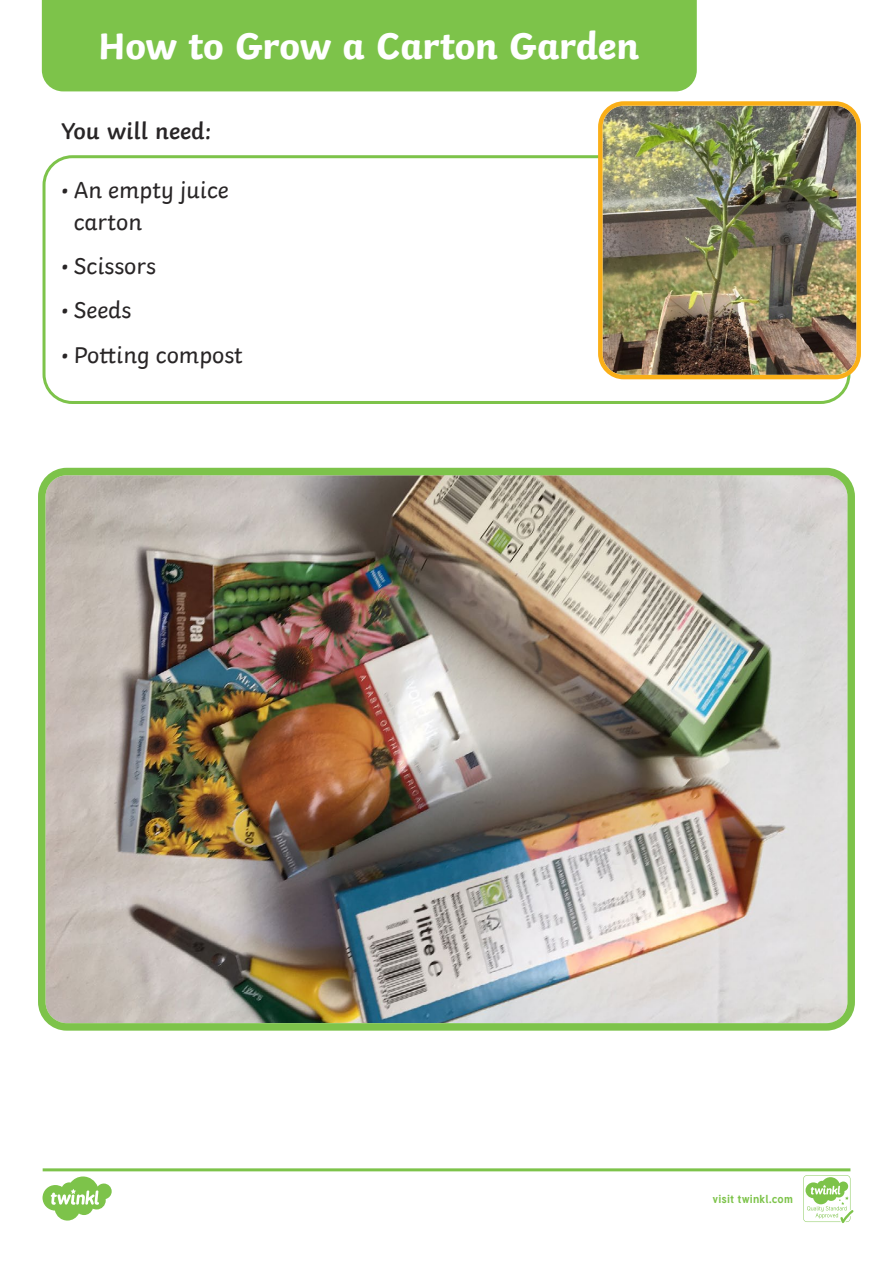
<style>
.page{position:relative;width:893px;height:1263px;background:#fff}
.page>*{position:absolute;margin:0;border:0;box-sizing:border-box;transform-origin:0 0}
.Heading_1{font:700 39px "Twinkl";letter-spacing:-.005em;color:#fff}
.t1{font:24px/31.5px "Twinkl";color:#282526}
.Heading_3{font:600 24px "Twinkl";color:#282526}
.t2{font:700 11.4px "Tuffy";letter-spacing:.015em;color:#7dc34a}
</style>
<div class="page">
<div style="left:42px;top:0;width:655px;height:91px;background:#7dc34a"></div>
<div style="left:43px;top:155px;width:807px;height:249px;border:3px solid #7dc34a;border-radius:28px"></div>
<img style="left:603px;top:106px;width:253px;height:268px">
<div style="left:598px;top:101px;width:263px;height:278px;border:4px solid #faaf18;border-radius:24px"></div>
<img style="left:47px;top:477px;width:799px;height:545px">
<div style="left:38px;top:468px;width:817px;height:563px;border:8px solid #7dc34a;border-radius:25px"></div>
<svg style="left:43px;top:1168px;width:810px;height:55px"></svg>
<p class="Heading_1" style="left:98px;top:13px;width:542px">How to Grow a Carton Garden</p>
<p class="Heading_3" style="left:62px;top:112px;width:151px">You will need:</p>
<p class="t1" style="left:74px;top:172px;width:156px;text-indent:-13px">• An empty juice carton</p>
<p class="t1" style="left:61px;top:248px;width:97px">• Scissors</p>
<p class="t1" style="left:61px;top:292px;width:72px">• Seeds</p>
<p class="t1" style="left:61px;top:337px;width:184px">• Potting compost</p>
<p class="t2" style="left:712px;top:1190px;width:82px">visit twinkl.com</p>
</div>
